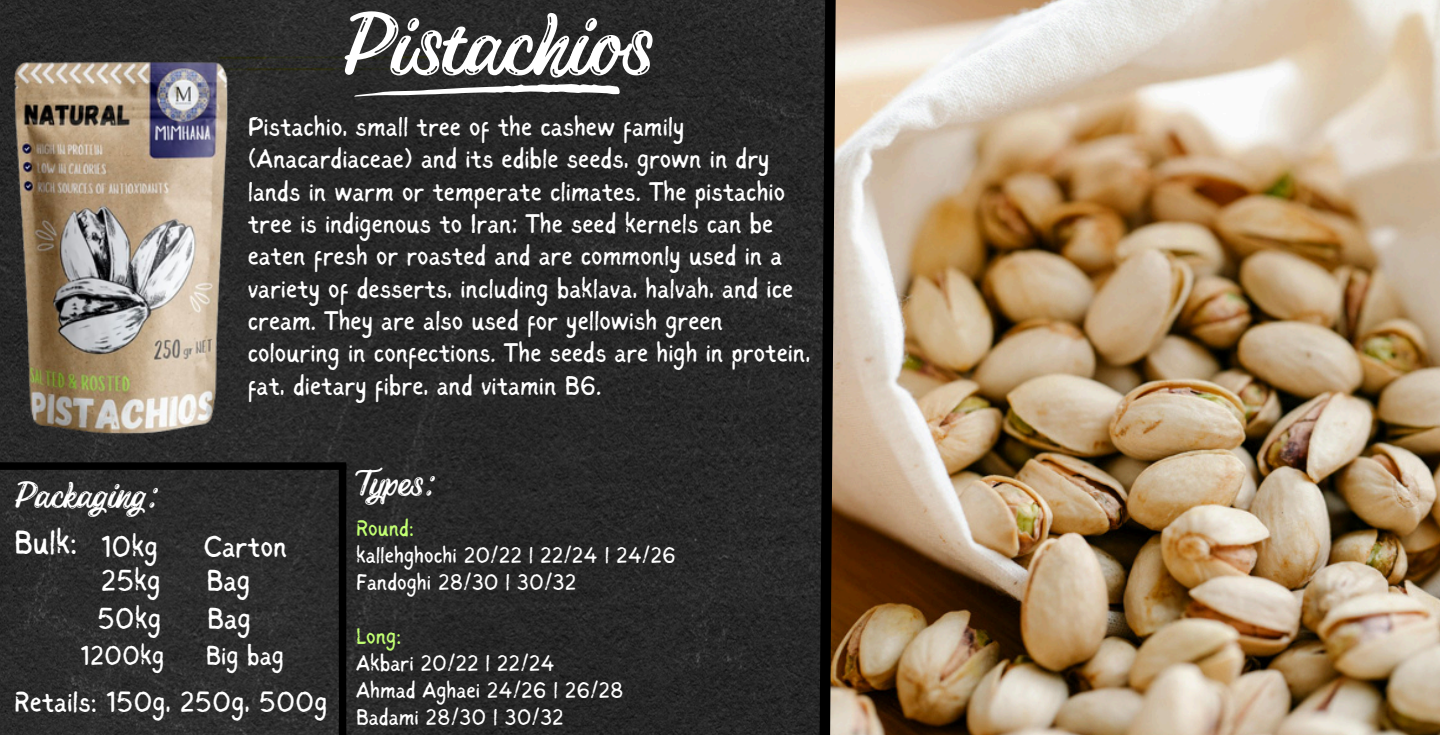
<style>
.page{position:relative;width:1440px;height:735px;background:#fff}
.page>*{position:absolute;margin:0;border:0;box-sizing:border-box;transform-origin:0 0}
.t1{font:86.2px "RTL Kawthar Regular";color:#fff}
.t2{font:36px "RTL Kawthar Regular";color:#fff}
.t3{font:35.8px "RTL Kawthar Regular";color:#fff}
.t4{font:33.4px "Sigher";color:#fff}
.t5{font:30.4px "Sigher";color:#fff}
.t6{font:29.2px "Sigher";color:#fff}
.t7{font:27.4px "Sigher";color:#fff}
.t8{font:27px/32.4px "Sigher";color:#fff}
.t9{font:22.6px "Sigher";color:#fff}
.t10{font:22.6px "Sigher";color:#c1ff72}
</style>
<div class="page">
<img style="left:0;top:0;width:814px;height:735px">
<svg style="left:354px;top:83px;width:266px;height:14px"></svg>
<img style="left:0;top:16px;width:258px;height:436px">
<div style="left:339px;top:464px;width:7px;height:271px;background:#000"></div>
<div style="left:0;top:462px;width:346px;height:8px;background:#000"></div>
<img style="left:841px;top:0;width:599px;height:735px">
<svg style="left:814px;top:0;width:27px;height:735px"></svg>
<h1 class="t1" style="left:341px;top:-4px;width:314px">Pistachios</h1>
<h2 class="t8" style="left:248px;top:112px;width:564px">Pistachio, small tree of the cashew family (Anacardiaceae) and its edible seeds, grown in dry lands in warm or temperate climates. The pistachio tree is indigenous to Iran; The seed kernels can be eaten fresh or roasted and are commonly used in a variety of desserts, including baklava, halvah, and ice cream. They are also used for yellowish green colouring in confections. The seeds are high in protein, fat, dietary fibre, and vitamin B6.</h2>
<p class="t2" style="left:14px;top:475px;width:146px">Packaging:</p>
<p class="t4" style="left:14px;top:529px;width:65px">Bulk:</p>
<h3 class="t5" style="left:101px;top:534px;width:59px">10kg</h3>
<h3 class="t5" style="left:204px;top:534px;width:85px">Carton</h3>
<h3 class="t5" style="left:101px;top:568px;width:61px">25kg</h3>
<h3 class="t5" style="left:207px;top:568px;width:45px">Bag</h3>
<h3 class="t5" style="left:97px;top:606px;width:66px">50kg</h3>
<h3 class="t5" style="left:207px;top:606px;width:45px">Bag</h3>
<h3 class="t7" style="left:80px;top:644px;width:85px">1200kg</h3>
<h3 class="t7" style="left:206px;top:644px;width:80px">Big bag</h3>
<p class="t6" style="left:14px;top:690px;width:315px">Retails: 150g, 250g, 500g</p>
<h3 class="t3" style="left:356px;top:462px;width:81px">Types:</h3>
<h4 class="t10" style="left:356px;top:519px;width:59px">Round:</h4>
<h2 class="t9" style="left:356px;top:546px;width:321px">kallehghochi 20/22 l 22/24 l 24/26</h2>
<h2 class="t9" style="left:356px;top:573px;width:222px">Fandoghi 28/30 l 30/32</h2>
<p class="t10" style="left:356px;top:627px;width:46px">Long:</p>
<p class="t9" style="left:356px;top:654px;width:200px">Akbari 20/22 l 22/24</p>
<p class="t9" style="left:356px;top:681px;width:269px">Ahmad Aghaei 24/26 l 26/28</p>
<p class="t9" style="left:356px;top:708px;width:209px">Badami 28/30 l 30/32</p>
</div>
